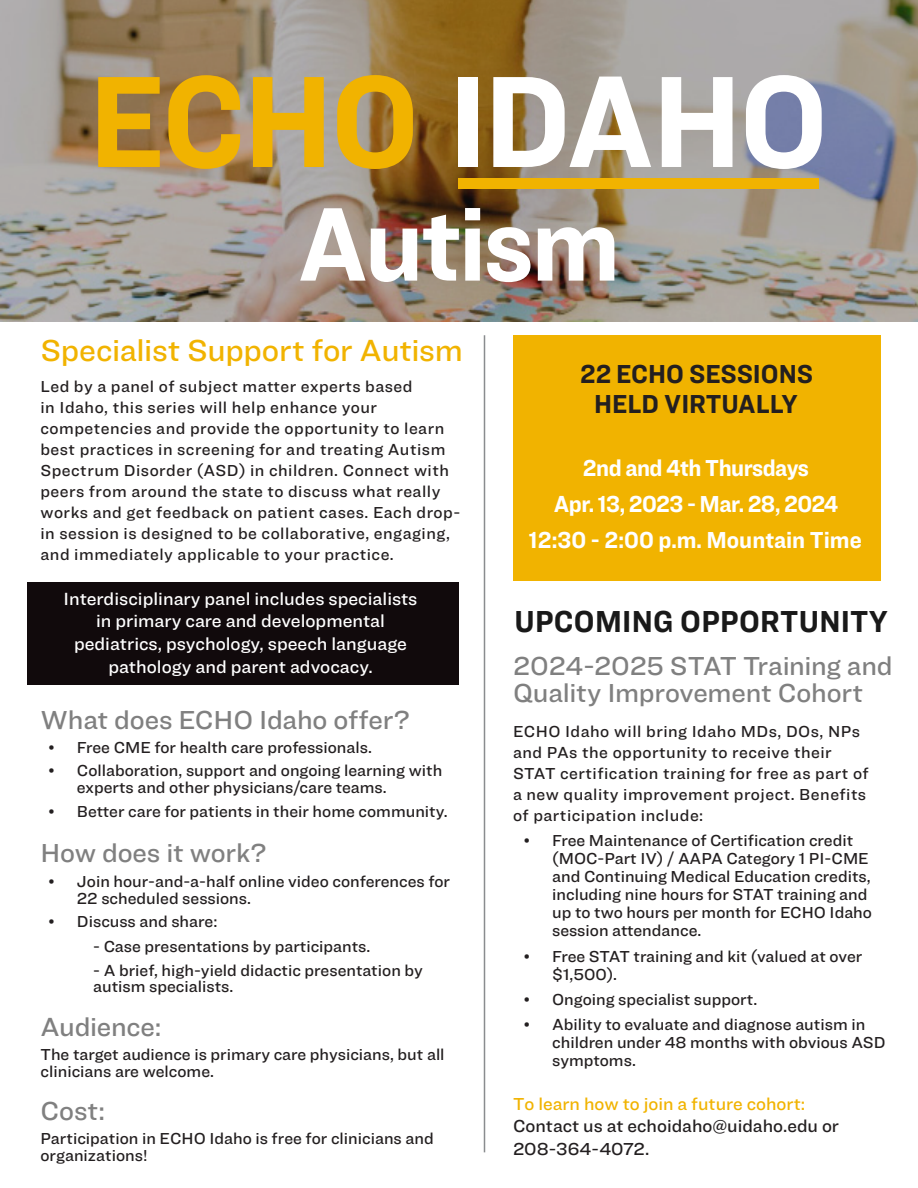
<style>
.page{position:relative;width:918px;height:1188px;background:#fff}
.page>*{position:absolute;margin:0;border:0;box-sizing:border-box;transform-origin:0 0}
.t1{font:700 135px "Ringside Narrow";letter-spacing:-.025em;color:#fff}
.t2{font:700 108px "Ringside Narrow";letter-spacing:-.025em;color:#fff}
.t3{font:500 31.5px "Ringside";letter-spacing:-.01em;color:#f1b300}
.t4{font:700 31.5px "Ringside Narrow";letter-spacing:.01em;color:#191919}
.t5{font:500 27px/27px "Ringside";letter-spacing:-.005em;color:#808080}
.t6{font:700 27px/30px "Ringside Narrow";color:#231f20;text-align:center}
.t7{font:700 24px/36px "Ringside Narrow";letter-spacing:-.02em;color:#fff;text-align:center}
.t8{font:500 18.3px/22.6px "Ringside";color:#fff;text-align:center}
.t9{font:500 18px/22.5px "Ringside";color:#231f20}
.t10{font:500 18px "Ringside";color:#f1b300}
.t11{font:500 16.5px/18px "Ringside";color:#231f20}
.t12{font:500 16.5px/21px "Ringside";letter-spacing:.03em;color:#231f20}
.s1{color:#f1b300}
</style>
<div class="page">
<div style="left:513px;top:335px;width:367px;height:246px;background:#f1b300"></div>
<hr style="left:484px;top:335px;width:1px;height:817px;background:#8a8c8f">
<div style="left:27px;top:582px;width:432px;height:103px;background:#110a0c"></div>
<img style="left:0;top:0;width:918px;height:322px">
<div style="left:458px;top:178px;width:361px;height:11px;background:#f1b300"></div>
<h1 class="t1" style="left:88px;top:23px;width:741px"><span class="s1">ECHO</span> IDAHO</h1>
<h2 class="t2" style="left:298px;top:166px;width:324px">Autism</h2>
<h3 class="t3" style="left:40px;top:327px;width:424px">Specialist Support for Autism</h3>
<p class="t12" style="left:40px;top:375px;width:421px">Led by a panel of subject matter experts based<br>in Idaho, this series will help enhance your competencies and provide the opportunity to learn best practices in screening for and treating Autism Spectrum Disorder (ASD) in children. Connect with peers from around the state to discuss what really works and get feedback on patient cases. Each drop&shy;in session is designed to be collaborative, engaging, and immediately applicable to your practice.</p>
<p class="t8" style="left:63px;top:587px;width:356px">Interdisciplinary panel includes specialists in primary care and developmental pediatrics, psychology, speech language pathology and parent advocacy.</p>
<h3 class="t5" style="left:40px;top:705px;width:371px">What does ECHO Idaho offer?</h3>
<p class="t11" style="left:49px;top:738px;width:325px">• Free CME for health care professionals.</p>
<p class="t11" style="left:77px;top:762px;width:367px;line-height:16.5px;text-indent:-28px">• Collaboration, support and ongoing learning with experts and other physicians/care teams.</p>
<p class="t11" style="left:49px;top:801px;width:401px">• Better care for patients in their home community.</p>
<h3 class="t5" style="left:40px;top:839px;width:228px">How does it work?</h3>
<p class="t11" style="left:77px;top:873px;width:375px;line-height:16.5px;text-indent:-28px">• Join hour-and-a-half online video conferences for<br>22 scheduled sessions.</p>
<p class="t11" style="left:49px;top:912px;width:170px">• Discuss and share:</p>
<p class="t11" style="left:93px;top:937px;width:279px">- Case presentations by participants.</p>
<p class="t11" style="left:93px;top:961px;width:331px;line-height:16.5px">- A brief, high-yield didactic presentation by autism specialists.</p>
<h3 class="t5" style="left:40px;top:1013px;width:123px">Audience:</h3>
<p class="t11" style="left:40px;top:1046px;width:406px;line-height:16.5px">The target audience is primary care physicians, but all clinicians are welcome.</p>
<h3 class="t5" style="left:40px;top:1097px;width:66px">Cost:</h3>
<p class="t11" style="left:40px;top:1130px;width:395px;line-height:16.5px">Participation in ECHO Idaho is free for clinicians and organizations!</p>
<h3 class="t6" style="left:580px;top:358px;width:234px">22 ECHO SESSIONS<br>HELD VIRTUALLY</h3>
<h3 class="t7" style="left:529px;top:449px;width:334px">2nd and 4th Thursdays<br>Apr. 13, 2023 - Mar. 28, 2024<br>12:30 - 2:00 p.m. Mountain Time</h3>
<h3 class="t4" style="left:514px;top:598px;width:375px">UPCOMING OPPORTUNITY</h3>
<h3 class="t5" style="left:513px;top:652px;width:381px">2024-2025 STAT Training and<br>Quality Improvement Cohort</h3>
<p class="t12" style="left:513px;top:720px;width:357px">ECHO Idaho will bring Idaho MDs, DOs, NPs and PAs the opportunity to receive their STAT certification training for free as part of a new quality improvement project. Benefits of participation include:</p>
<p class="t11" style="left:552px;top:831px;width:321px;text-indent:-28px">• Free Maintenance of Certification credit (MOC-Part IV) / AAPA Category 1 PI-CME and Continuing Medical Education credits, including nine hours for STAT training and up to two hours per month for ECHO Idaho session attendance.</p>
<p class="t11" style="left:552px;top:946px;width:312px;text-indent:-28px">• Free STAT training and kit (valued at over $1,500).</p>
<p class="t11" style="left:524px;top:990px;width:235px">• Ongoing specialist support.</p>
<p class="t11" style="left:552px;top:1015px;width:335px;text-indent:-28px">• Ability to evaluate and diagnose autism in children under 48 months with obvious ASD symptoms.</p>
<p class="t10" style="left:513px;top:1091px;width:294px">To learn how to join a future cohort:</p>
<p class="t9" style="left:513px;top:1115px;width:328px">Contact us at echoidaho@uidaho.edu or<br>208-364-4072.</p>
</div>
